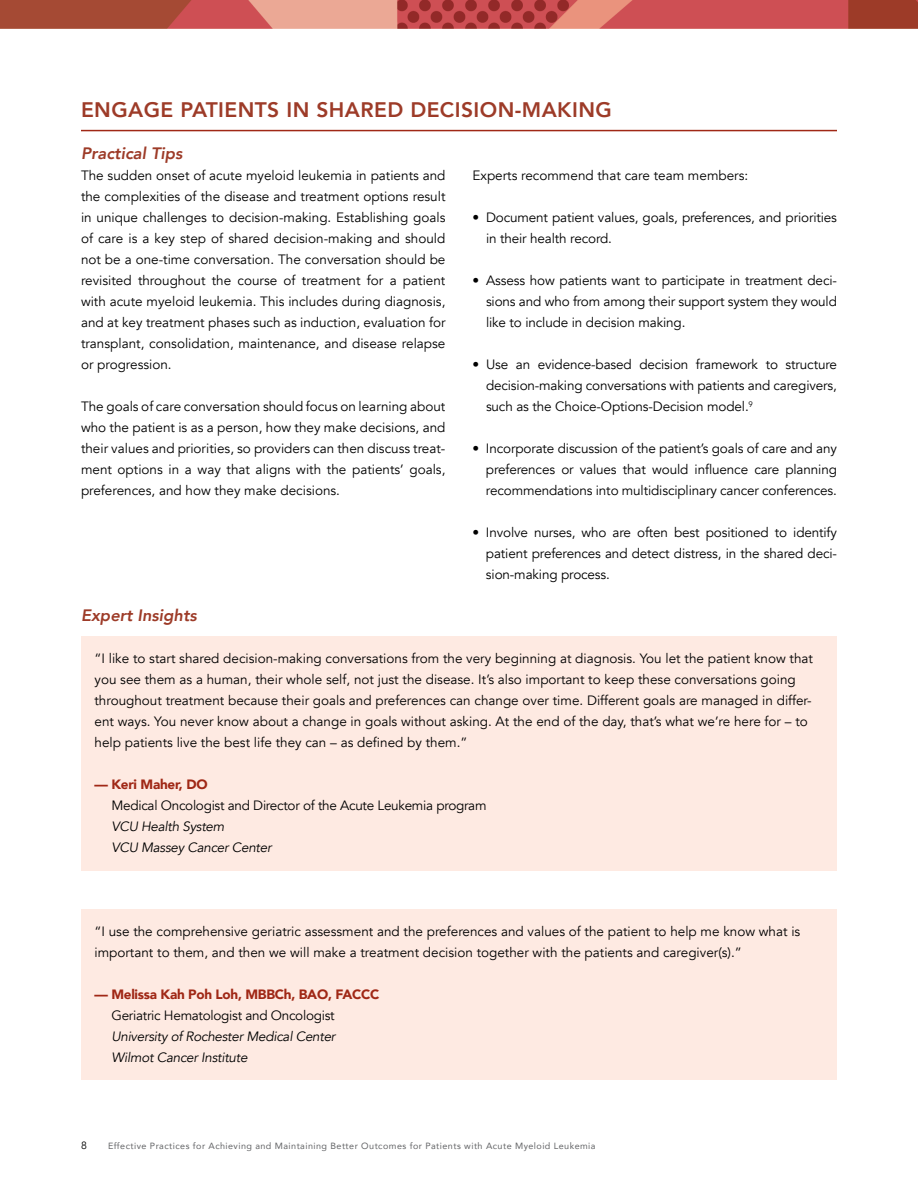
<style>
.page{position:relative;width:918px;height:1188px;background:#fff}
.page>*{position:absolute;margin:0;border:0;box-sizing:border-box;transform-origin:0 0}
.t1{font:800 21px "Avenir";letter-spacing:.02em;color:#9d3b28}
.t2{font:italic 800 16.5px "Avenir";color:#9d3b28}
.t3{font:13.5px/21px "Avenir";color:#000;text-align:justify}
.t4{font:italic 13.5px/21px "Avenir";letter-spacing:-.02em;color:#000}
.t5{font:13.5px "Avenir";letter-spacing:-.02em;color:#000}
.t6{font:900 13.5px "Avenir";letter-spacing:-.02em;color:#a02816}
.t7{font:10.5px "Avenir";color:#000}
.t8{font:9px "Avenir";letter-spacing:.05em;color:#636466}
</style>
<div class="page">
<img style="left:0;top:0;width:918px;height:29px">
<hr style="left:81px;top:130px;width:756px;height:1px;background:#a02816">
<div style="left:81px;top:636px;width:756px;height:129px;background:#feeae2"></div>
<div style="left:81px;top:762px;width:756px;height:109px;background:#feeae2"></div>
<div style="left:81px;top:909px;width:756px;height:66px;background:#feeae2"></div>
<div style="left:81px;top:972px;width:756px;height:108px;background:#feeae2"></div>
<h1 class="t1" style="left:81px;top:93px;width:532px">ENGAGE PATIENTS IN SHARED DECISION-MAKING</h1>
<p class="t2" style="left:81px;top:143px;width:103px">Practical Tips</p>
<p class="t3" style="left:81px;top:165px;width:366px">The sudden onset of acute myeloid leukemia in patients and the complexities of the disease and treatment options result in unique challenges to decision-making. Establishing goals of care is a key step of shared decision-making and should not be a one-time conversation. The conversation should be revisited throughout the course of treatment for a patient with acute myeloid leukemia. This includes during diagnosis, and at key treatment phases such as induction, evaluation for transplant, consolidation, maintenance, and disease relapse or progression.</p>
<p class="t3" style="left:81px;top:396px;width:366px">The goals of care conversation should focus on learning about who the patient is as a person, how they make decisions, and their values and priorities, so providers can then discuss treat&shy;ment options in a way that aligns with the patients’ goals, preferences, and how they make decisions.</p>
<p class="t3" style="left:472px;top:165px;width:277px">Experts recommend that care team members:</p>
<p class="t3" style="left:486px;top:207px;width:353px;text-indent:-14px">• Document patient values, goals, preferences, and priorities in their health record.</p>
<p class="t3" style="left:486px;top:270px;width:352px;text-indent:-14px">• Assess how patients want to participate in treatment deci&shy;sions and who from among their support system they would like to include in decision making.</p>
<p class="t3" style="left:486px;top:354px;width:353px;text-indent:-14px">• Use an evidence-based decision framework to structure decision-making conversations with patients and caregivers, such as the Choice-Options-Decision model.<sup>9</sup></p>
<p class="t3" style="left:486px;top:438px;width:353px;text-indent:-14px">• Incorporate discussion of the patient’s goals of care and any preferences or values that would influence care planning recommendations into multidisciplinary cancer conferences.</p>
<p class="t3" style="left:486px;top:522px;width:353px;text-indent:-14px">• Involve nurses, who are often best positioned to identify patient preferences and detect distress, in the shared deci&shy;sion-making process.</p>
<p class="t2" style="left:81px;top:605px;width:117px">Expert Insights</p>
<p class="t3" style="left:94px;top:648px;width:720px;text-align:left">“I like to start shared decision-making conversations from the very beginning at diagnosis. You let the patient know that you see them as a human, their whole self, not just the disease. It’s also important to keep these conversations going throughout treatment because their goals and preferences can change over time. Different goals are managed in differ&shy;ent ways. You never know about a change in goals without asking. At the end of the day, that’s what we’re here for – to help patients live the best life they can – as defined by them.”</p>
<p class="t6" style="left:94px;top:773px;width:115px">— Keri Maher, DO</p>
<p class="t5" style="left:111px;top:797px;width:377px">Medical Oncologist and Director of the Acute Leukemia program</p>
<p class="t4" style="left:111px;top:816px;width:162px">VCU Health System<br>VCU Massey Cancer Center</p>
<p class="t3" style="left:94px;top:921px;width:707px">“I use the comprehensive geriatric assessment and the preferences and values of the patient to help me know what is important to them, and then we will make a treatment decision together with the patients and caregiver(s).”</p>
<p class="t6" style="left:94px;top:983px;width:286px">— Melissa Kah Poh Loh, MBBCh, BAO, FACCC</p>
<p class="t5" style="left:111px;top:1007px;width:225px">Geriatric Hematologist and Oncologist</p>
<p class="t4" style="left:111px;top:1026px;width:226px">University of Rochester Medical Center<br>Wilmot Cancer Institute</p>
<p class="t7" style="left:81px;top:1140px;width:7px">8</p>
<p class="t8" style="left:108px;top:1139px;width:489px">Effective Practices for Achieving and Maintaining Better Outcomes for Patients with Acute Myeloid Leukemia</p>
</div>
